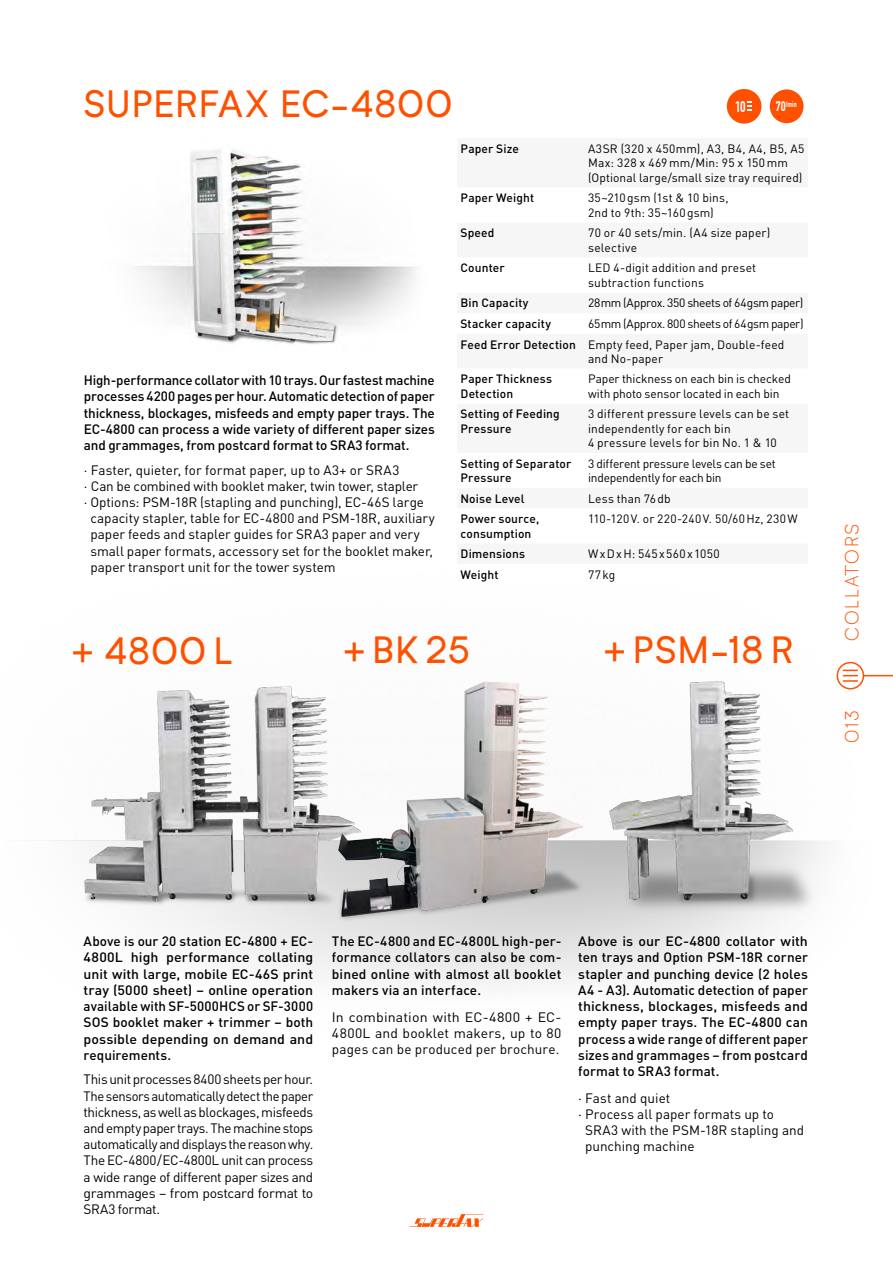
<style>
.page{position:relative;width:893px;height:1263px;background:#fff}
.page>*{position:absolute;margin:0;border:0;box-sizing:border-box;transform-origin:0 0}
.t1{font:500 37.5px "Formatif Std";letter-spacing:.025em;color:#ff5000}
.t2{font:300 18.75px "Formatif Std";letter-spacing:.085em;color:#ff5000}
.t3{font:700 15px "DIN Condensed";color:#fff}
.t4{font:13.5px/16.2px "DIN Pro";color:#000;text-align:justify}
.t5{font:500 13.5px/16.2px "DIN Pro";color:#000;text-align:justify}
.t6{font:500 13.5px/16.2px "DIN Pro";color:#000;text-align:justify;scale:1.05 1}
.t7{font:13.5px/16.2px "DIN Pro";color:#000;text-align:justify;scale:1.05 1}
.t8{font:12px/14.4px "DIN Pro";letter-spacing:.01em;color:#000}
.t9{font:500 12px/14.4px "DIN Pro";letter-spacing:.01em;color:#000}
.t10{font:12px/14.4px "DIN Pro";letter-spacing:-.01em;color:#000}
.t11{font:12px/14.4px "DIN Pro";letter-spacing:-.02em;color:#000}
.t12{font:12px "DIN Pro";letter-spacing:-.03em;color:#000}
.t13{font:12px "DIN Pro";letter-spacing:.03em;color:#000}
.t14{font:12px "DIN Pro";letter-spacing:.115em;color:#000}
.t15{font:700 7.8px "DIN Condensed";color:#fff}
.s1{font-size:13.5px}
.s2{font-weight:500}
</style>
<div class="page">
<svg style="left:409px;top:1214px;width:74px;height:13px"></svg>
<img style="left:179px;top:661px;width:685px;height:323px">
<img style="left:597px;top:672px;width:296px;height:243px">
<img style="left:135px;top:148px;width:282px;height:196px">
<img style="left:43px;top:684px;width:280px;height:238px">
<img style="left:323px;top:671px;width:274px;height:251px">
<div style="left:727px;top:89px;width:34px;height:35px;background:#ff5000;border-radius:50%"></div>
<svg style="left:747px;top:101px;width:5px;height:10px"></svg>
<div style="left:770px;top:89px;width:34px;height:34px;background:#ff5000;border-radius:50%"></div>
<h1 class="t1" style="left:84px;top:80px;width:370px">SUPERFAX EC-4800</h1>
<p class="t3" style="left:735px;top:101px;width:12px">10</p>
<p class="t15" style="left:776px;top:101px;width:23px"><span class="s1">70</span>/min</p>
<p class="t5" style="left:84px;top:372px;width:352px">High-performance collator with 10 trays. Our fastest machine processes 4200 pages per hour. Automatic detection of paper thickness, blockages, misfeeds and empty paper trays. The EC-4800 can process a wide variety of different paper sizes and grammages, from postcard format to SRA3 format.</p>
<p class="t4" style="left:84px;top:461px;width:317px">· Faster, quieter, for format paper, up to A3+ or SRA3</p>
<p class="t4" style="left:84px;top:477px;width:336px">· Can be combined with booklet maker, twin tower, stapler</p>
<p class="t4" style="left:84px;top:493px;width:342px">· Options: PSM-18R (stapling and punching), EC-46S large</p>
<p class="t4" style="left:91px;top:510px;width:346px">capacity stapler, table for EC-4800 and PSM-18R, auxiliary</p>
<p class="t4" style="left:91px;top:526px;width:331px">paper feeds and stapler guides for SRA3 paper and very</p>
<p class="t4" style="left:91px;top:542px;width:344px">small paper formats, accessory set for the booklet maker,</p>
<p class="t4" style="left:91px;top:558px;width:247px">paper transport unit for the tower system</p>
<p class="t9" style="left:460px;top:141px;width:60px">Paper Size</p>
<p class="t8" style="left:588px;top:141px;width:218px">A3SR (320 x 450mm), A3, B4, A4, B5, A5<br>Max: 328 x 469mm/Min: 95 x 150mm (Optional large/small size tray required)</p>
<p class="t9" style="left:460px;top:190px;width:75px">Paper Weight</p>
<p class="t8" style="left:588px;top:190px;width:142px">35~210gsm (1st &amp; 10 bins,<br>2nd to 9th: 35~160gsm)</p>
<p class="t9" style="left:460px;top:225px;width:35px">Speed</p>
<p class="t8" style="left:588px;top:225px;width:184px">70 or 40 sets/min. (A4 size paper) selective</p>
<p class="t9" style="left:460px;top:260px;width:46px">Counter</p>
<p class="t8" style="left:588px;top:260px;width:170px">LED 4-digit addition and preset subtraction functions</p>
<p class="t9" style="left:460px;top:295px;width:70px">Bin Capacity</p>
<p class="t12" style="left:588px;top:295px;width:217px">28mm (Approx. 350 sheets of 64gsm paper)</p>
<p class="t9" style="left:460px;top:316px;width:92px">Stacker capacity</p>
<p class="t8" style="left:460px;top:313px;width:345px;line-height:20.5px;text-indent:128px">65mm (Approx. 800 sheets of 64gsm paper)<br><span class="s2">Feed Error Detection</span> Empty feed, Paper jam, Double-feed</p>
<p class="t8" style="left:588px;top:351px;width:77px">and No-paper</p>
<p class="t9" style="left:460px;top:371px;width:93px">Paper Thickness<br>Detection</p>
<p class="t10" style="left:588px;top:371px;width:204px">Paper thickness on each bin is checked with photo sensor located in each bin</p>
<p class="t9" style="left:460px;top:406px;width:101px">Setting of Feeding<br>Pressure</p>
<p class="t8" style="left:588px;top:406px;width:203px">3 different pressure levels can be set independently for each bin<br>4 pressure levels for bin No. 1 &amp; 10</p>
<p class="t9" style="left:460px;top:456px;width:112px">Setting of Separator<br>Pressure</p>
<p class="t11" style="left:588px;top:456px;width:189px">3 different pressure levels can be set independently for each bin</p>
<p class="t9" style="left:460px;top:491px;width:65px">Noise Level</p>
<p class="t8" style="left:588px;top:491px;width:84px">Less than 76db</p>
<p class="t9" style="left:460px;top:511px;width:80px">Power source, consumption</p>
<p class="t13" style="left:588px;top:511px;width:211px">110-120V. or 220-240V. 50/60Hz, 230W</p>
<p class="t9" style="left:460px;top:546px;width:66px">Dimensions</p>
<p class="t14" style="left:588px;top:546px;width:133px">WxDxH: 545x560x1050</p>
<p class="t9" style="left:460px;top:567px;width:39px">Weight</p>
<p class="t8" style="left:588px;top:567px;width:29px">77kg</p>
<h1 class="t1" style="left:72px;top:627px;width:162px">+ 4800 L</h1>
<h1 class="t1" style="left:344px;top:626px;width:128px">+BK25</h1>
<h1 class="t1" style="left:604px;top:626px;width:191px">+ PSM-18 R</h1>
<h2 class="t2" style="left:840px;top:641px;width:118px;rotate:-90deg">COLLATORS</h2>
<h2 class="t2" style="left:840px;top:743px;width:34px;rotate:-90deg">013</h2>
<p class="t5" style="left:84px;top:933px;width:231px">Above is our 20 station EC-4800 + EC-4800L high performance collating unit with large, mobile EC-46S print tray (5000 sheet) – online operation available with SF-5000HCS or SF-3000<br>SOS booklet maker + trimmer – both possible depending on demand and requirements.</p>
<p class="t4" style="left:84px;top:1071px;width:231px">This unit processes 8400 sheets per hour.<br>The sensors automatically detect the paper thickness, as well as blockages, misfeeds and empty paper trays. The machine stops automatically and displays the reason why.<br>The EC-4800/EC-4800L unit can process a wide range of different paper sizes and grammages – from postcard format to SRA3 format.</p>
<p class="t5" style="left:332px;top:933px;width:231px">The EC-4800 and EC-4800L high-per&shy;formance collators can also be com&shy;bined online with almost all booklet makers via an interface.</p>
<p class="t7" style="left:332px;top:1008px;width:220px">In combination with EC-4800 + EC-4800L and booklet makers, up to 80 pages can be produced per brochure.</p>
<p class="t6" style="left:578px;top:933px;width:220px">Above is our EC-4800 collator with ten trays and Option PSM-18R corner stapler and punching device (2 holes A4 - A3). Automatic detection of paper thickness, blockages, misfeeds and empty paper trays. The EC-4800 can process a wide range of different paper sizes and grammages – from postcard format to SRA3 format.</p>
<p class="t4" style="left:578px;top:1089px;width:94px">· Fast and quiet</p>
<p class="t4" style="left:578px;top:1105px;width:197px">· Process all paper formats up to</p>
<p class="t4" style="left:585px;top:1121px;width:221px">SRA3 with the PSM-18R stapling and</p>
<p class="t4" style="left:585px;top:1138px;width:111px">punching machine</p>
</div>
